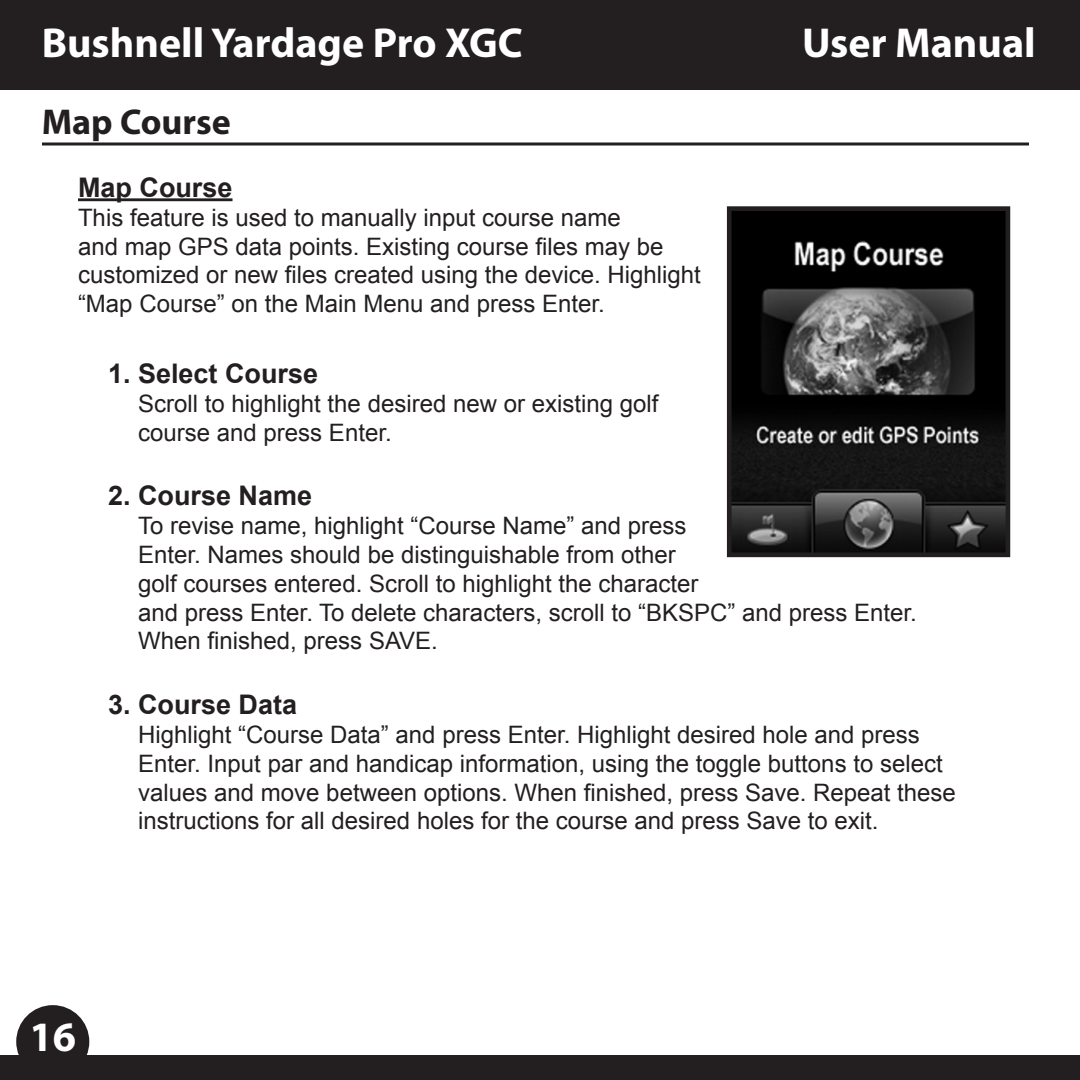
<style>
.page{position:relative;width:1080px;height:1080px;background:#fff}
.page>*{position:absolute;margin:0;border:0;box-sizing:border-box;transform-origin:0 0}
.t1{font:700 42px "Myriad Pro";color:#fff}
.t2{font:700 36px "Myriad Pro";color:#231f20}
.t3{font:700 27px "Arial";color:#231f20}
.t4{font:24px/28.8px "Arial";color:#231f20}
</style>
<div class="page">
<div style="left:0;top:0;width:1080px;height:90px;background:#231f20"></div>
<div style="left:0;top:1055px;width:1080px;height:25px;background:#231f20"></div>
<div style="left:16px;top:1005px;width:73px;height:73px;background:#231f20;border-radius:50%"></div>
<svg style="left:42px;top:142px;width:987px;height:4px;background:#595657"></svg>
<hr style="left:78px;top:198px;width:155px;height:3px;background:#231f20">
<img style="left:733px;top:212px;width:271px;height:339px">
<div style="left:727px;top:206px;width:283px;height:351px;border:5px solid #231f20"></div>
<p class="t1" style="left:42px;top:16px;width:483px">Bushnell Yardage Pro XGC</p>
<p class="t1" style="left:802px;top:16px;width:235px">User Manual</p>
<p class="t2" style="left:42px;top:98px;width:191px">Map Course</p>
<p class="t3" style="left:78px;top:170px;width:156px">Map Course</p>
<p class="t4" style="left:78px;top:203px;width:624px">This feature is used to manually input course name<br>and map GPS data points. Existing course files may be customized or new files created using the device. Highlight “Map Course” on the Main Menu and press Enter.</p>
<p class="t3" style="left:108px;top:356px;width:212px">1. Select Course</p>
<p class="t4" style="left:138px;top:389px;width:522px">Scroll to highlight the desired new or existing golf course and press Enter.</p>
<p class="t3" style="left:108px;top:478px;width:206px">2. Course Name</p>
<p class="t4" style="left:138px;top:512px;width:780px">To revise name, highlight “Course Name” and press<br>Enter. Names should be distinguishable from other<br>golf courses entered. Scroll to highlight the character<br>and press Enter. To delete characters, scroll to “BKSPC” and press Enter.<br>When finished, press SAVE.</p>
<p class="t3" style="left:108px;top:687px;width:191px">3. Course Data</p>
<p class="t4" style="left:138px;top:720px;width:819px">Highlight “Course Data” and press Enter. Highlight desired hole and press Enter. Input par and handicap information, using the toggle buttons to select values and move between options. When finished, press Save. Repeat these instructions for all desired holes for the course and press Save to exit.</p>
<p class="t1" style="left:29px;top:1009px;width:48px">16</p>
</div>
